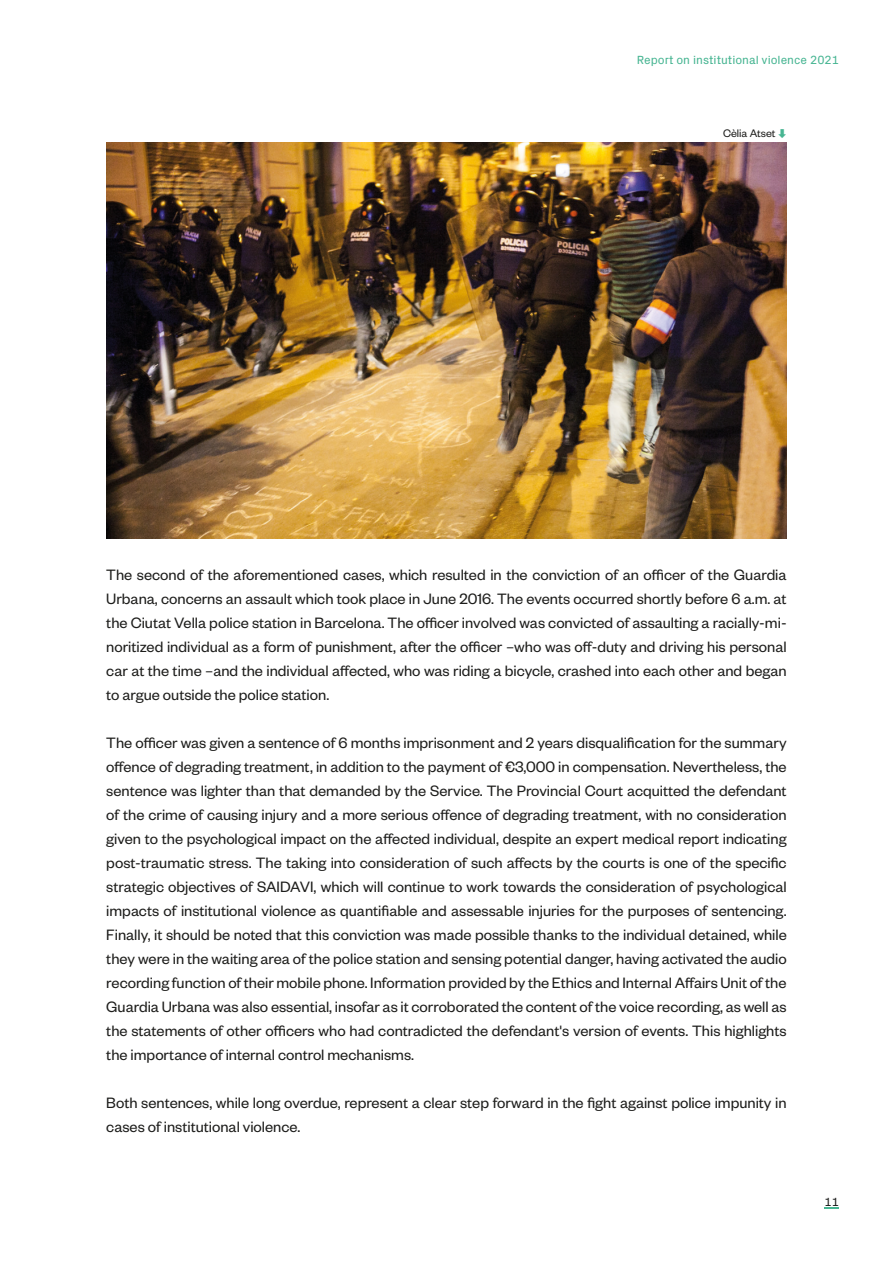
<style>
.page{position:relative;width:893px;height:1263px;background:#fff}
.page>*{position:absolute;margin:0;border:0;box-sizing:border-box;transform-origin:0 0}
.t1{font:16.5px/24px "Founders Grotesk";color:#1d1d1b;text-align:justify}
.t2{font:12px "Px Grotesk";color:#47b592}
.t3{font:12px "Founders Grotesk";color:#1d1d1b}
.t4{font:12px "Px Grotesk";color:#1d1d1b}
.s1{font-family:"Apple Gothic";font-size:9px;color:#47b592}
</style>
<div class="page">
<img style="left:106px;top:142px;width:681px;height:396px">
<svg style="left:824px;top:1207px;width:15px;height:2px"></svg>
<p class="t2" style="left:637px;top:51px;width:204px">Report on institutional violence 2021</p>
<p class="t3" style="left:723px;top:126px;width:65px">Cèlia Atset <span class="s1">⬇</span></p>
<p class="t1" style="left:106px;top:562px;width:682px">The second of the aforementioned cases, which resulted in the conviction of an officer of the Guardia Urbana, concerns an assault which took place in June 2016. The events occurred shortly before 6 a.m. at the Ciutat Vella police station in Barcelona. The officer involved was convicted of assaulting a racially-mi&shy;noritized individual as a form of punishment, after the officer –who was off-duty and driving his personal car at the time –and the individual affected, who was riding a bicycle, crashed into each other and began to argue outside the police station.</p>
<p class="t1" style="left:106px;top:730px;width:682px">The officer was given a sentence of 6 months imprisonment and 2 years disqualification for the summary offence of degrading treatment, in addition to the payment of €3,000 in compensation. Nevertheless, the sentence was lighter than that demanded by the Service. The Provincial Court acquitted the defendant of the crime of causing injury and a more serious offence of degrading treatment, with no consideration given to the psychological impact on the affected individual, despite an expert medical report indicating post-traumatic stress. The taking into consideration of such affects by the courts is one of the specific strategic objectives of SAIDAVI, which will continue to work towards the consideration of psychological impacts of institutional violence as quantifiable and assessable injuries for the purposes of sentencing.<br>Finally, it should be noted that this conviction was made possible thanks to the individual detained, while they were in the waiting area of the police station and sensing potential danger, having activated the audio recording function of their mobile phone. Information provided by the Ethics and Internal Affairs Unit of the Guardia Urbana was also essential, insofar as it corroborated the content of the voice recording, as well as the statements of other officers who had contradicted the defendant's version of events. This highlights the importance of internal control mechanisms.</p>
<p class="t1" style="left:106px;top:1090px;width:682px">Both sentences, while long overdue, represent a clear step forward in the fight against police impunity in cases of institutional violence.</p>
<p class="t4" style="left:825px;top:1193px;width:16px">11</p>
</div>
